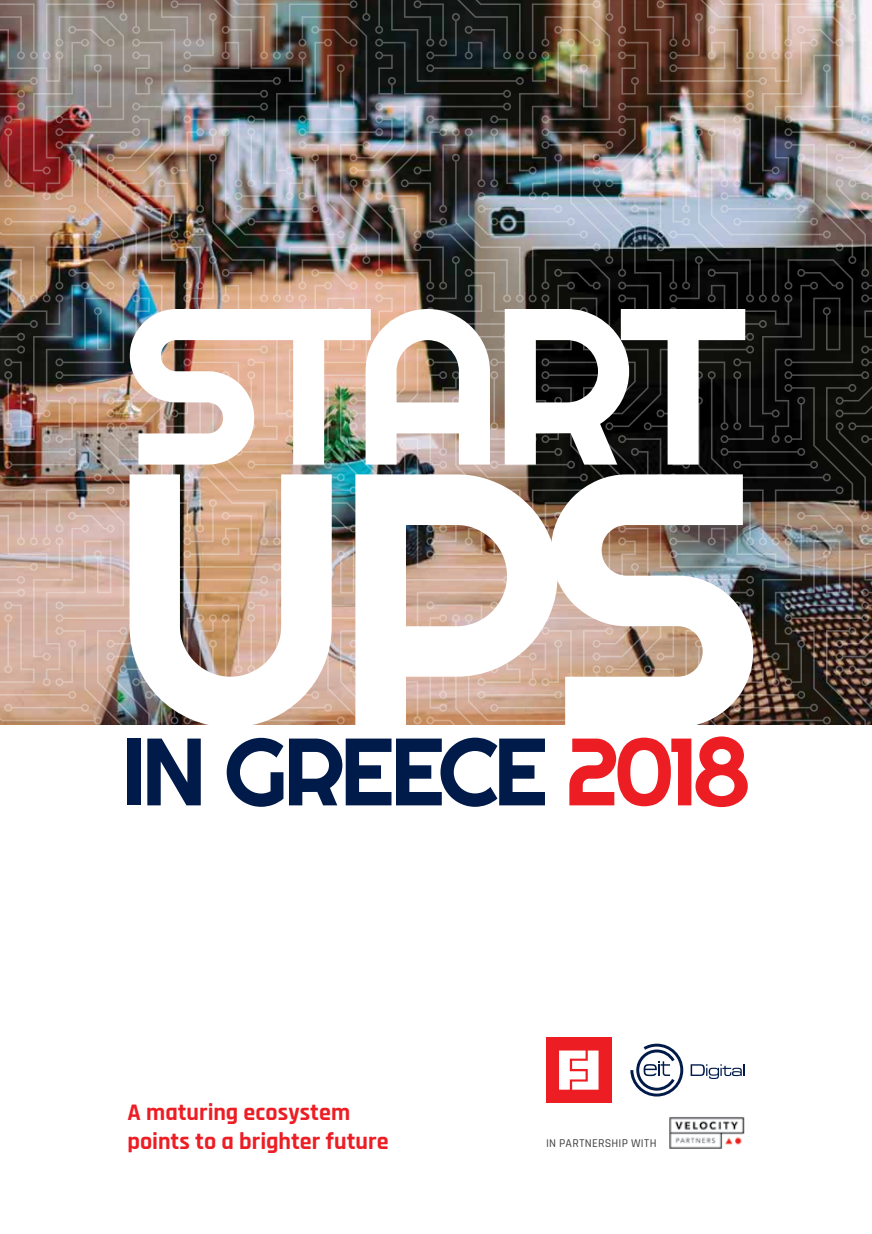
<style>
.page{position:relative;width:872px;height:1234px;background:#fff}
.page>*{position:absolute;margin:0;border:0;box-sizing:border-box;transform-origin:0 0}
.t1{font:360.9px "Righteous";color:#fff}
.t2{font:222px "Righteous";letter-spacing:-.07em;color:#fff}
.t3{font:95.4px "Righteous";letter-spacing:-.06em;color:#001a49}
.t4{font:700 24px/28.8px "Rajdhani";color:#ed1d24}
.t5{font:500 12px "Rajdhani";letter-spacing:.02em;color:#414042}
.s1{color:#ed1d24}
</style>
<div class="page">
<img style="left:0;top:0;width:872px;height:724px">
<svg style="left:630px;top:1043px;width:53px;height:53px"></svg>
<svg style="left:690px;top:1064px;width:54px;height:14px"></svg>
<div style="left:546px;top:1037px;width:65px;height:65px;background:#ed1d24"></div>
<svg style="left:559px;top:1050px;width:39px;height:39px;background:#fcdfe0"></svg>
<img style="left:669px;top:1117px;width:75px;height:31px">
<h2 class="t2" style="left:124px;top:246px;width:624px">START</h2>
<h1 class="t1" style="left:109px;top:371px;width:655px">UPS</h1>
<h3 class="t3" style="left:121px;top:711px;width:632px">IN GREECE <span class="s1">2018</span></h3>
<p class="t4" style="left:128px;top:1098px;width:262px">A maturing ecosystem points to a brighter future</p>
<p class="t5" style="left:546px;top:1136px;width:112px">IN PARTNERSHIP WITH</p>
</div>
